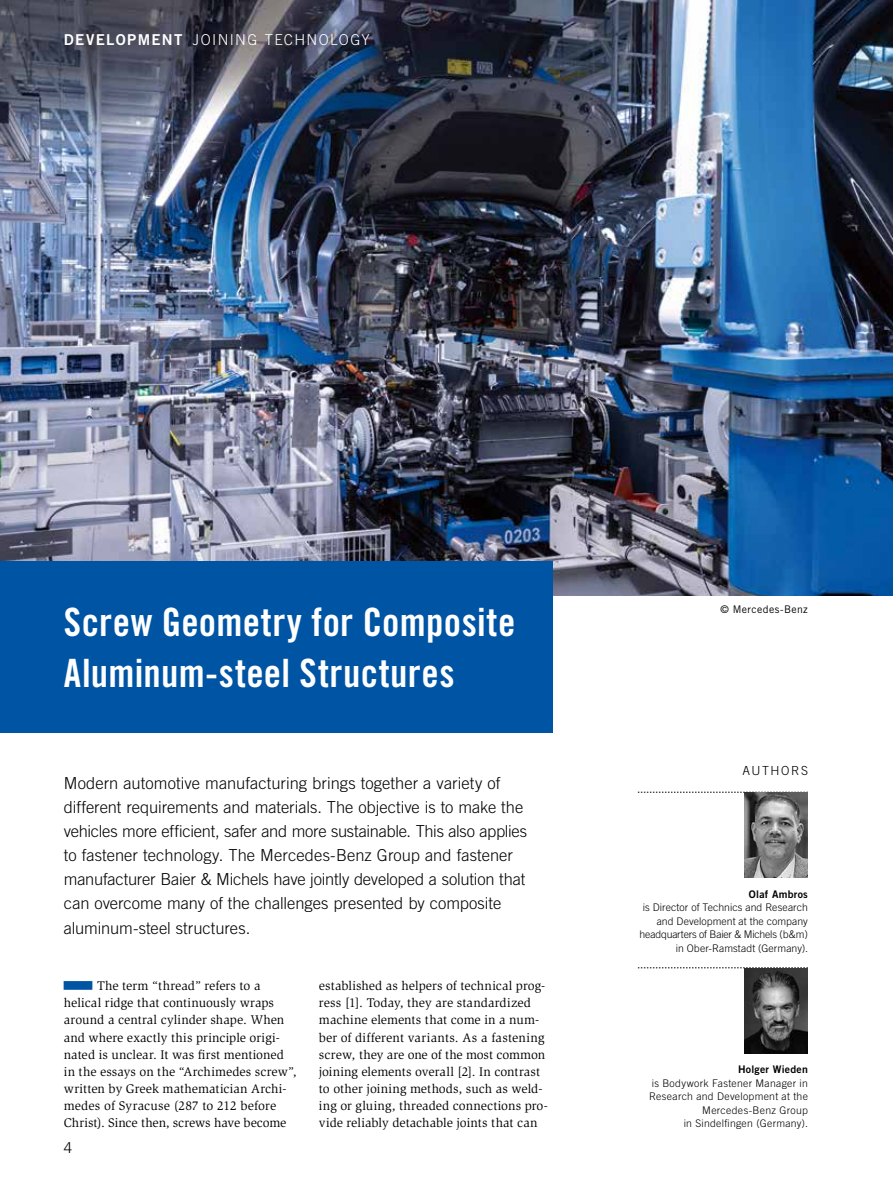
<style>
.page{position:relative;width:893px;height:1187px;background:#fff}
.page>*{position:absolute;margin:0;border:0;box-sizing:border-box;transform-origin:0 0}
.t1{font:39px/50.7px "Trade Gothic LT Std Bd Cn 20";letter-spacing:.01em;color:#fff}
.t2{font:300 16.5px/24px "Trade Gothic LT Std";color:#000}
.t3{font:15px "Trade Gothic LT Std Bd 2";letter-spacing:.085em;color:#fff}
.t4{font:300 15px "Trade Gothic LT Std";color:#fff}
.t5{font:300 15px "Trade Gothic LT Std";color:#000}
.t6{font:12.9px/17.1px "Slimbach Std";letter-spacing:.005em;color:#000}
.t7{font:300 12.45px "Trade Gothic LT Std";letter-spacing:.125em;color:#000}
.t8{font:300 10.5px/13.5px "Trade Gothic LT Std";letter-spacing:.015em;color:#000;text-align:right}
.t9{font:10.5px "Trade Gothic LT Std Bd 2";letter-spacing:.025em;color:#000}
.t10{font:10.5px "Trade Gothic LT Std";letter-spacing:.04em;color:#000}
.s1{font-family:"Trade Gothic LT Std";font-weight:300}
</style>
<div class="page">
<img style="left:0;top:0;width:893px;height:595px">
<svg style="left:638px;top:791px;width:170px;height:1px"></svg>
<svg style="left:638px;top:967px;width:106px;height:1px"></svg>
<img style="left:744px;top:792px;width:64px;height:85px">
<img style="left:744px;top:967px;width:64px;height:85px">
<div style="left:0;top:561px;width:553px;height:171px;background:#0054a4"></div>
<p class="t3" style="left:64px;top:30px;width:221px">DEVELOPMENT <span class="s1">Jo ining Tech</span></p>
<p class="t4" style="left:306px;top:31px;width:65px">nology</p>
<h1 class="t1" style="left:64px;top:596px;width:453px">Screw Geometry for Composite<br>Aluminum-steel Structures</h1>
<p class="t2" style="left:64px;top:771px;width:465px">Modern automotive manufacturing brings together a variety of different requirements and materials. The objective is to make the vehicles more efficient, safer and more sustainable. This also applies to fastener technology. The Mercedes-Benz Group and fastener manufacturer Baier &amp; Michels have jointly developed a solution that can overcome many of the challenges presented by composite aluminum-steel structures.</p>
<p class="t6" style="left:64px;top:977px;width:234px;text-indent:33px">The term “thread” refers to a helical ridge that continuously wraps around a central cylinder shape. When and where exactly this principle origi&shy;nated is unclear. It was first mentioned in the essays on the “Archimedes screw”, written by Greek mathematician Archi&shy;medes of Syracuse (287 to 212 before Christ). Since then, screws have become</p>
<p class="t6" style="left:319px;top:977px;width:230px">established as helpers of technical prog&shy;ress [1]. Today, they are standardized machine elements that come in a num&shy;ber of different variants. As a fastening screw, they are one of the most common joining elements overall [2]. In contrast to other joining methods, such as weld&shy;ing or gluing, threaded connections pro&shy;vide reliably detachable joints that can</p>
<p class="t5" style="left:64px;top:1138px;width:10px">4</p>
<p class="t10" style="left:720px;top:602px;width:89px">© Mercedes-Benz</p>
<p class="t7" style="left:742px;top:763px;width:67px">AUTHORS</p>
<p class="t9" style="left:749px;top:887px;width:60px">Olaf Ambros</p>
<p class="t8" style="left:640px;top:900px;width:170px">is Director of Technics and Research and Development at the company headquarters of Baier &amp; Michels (b&amp;m) in Ober-Ramstadt (Germany).</p>
<p class="t9" style="left:738px;top:1062px;width:71px">Holger Wieden</p>
<p class="t8" style="left:649px;top:1076px;width:160px">is Bodywork Fastener Manager in<br>Research and Development at the<br>Mercedes-Benz Group<br>in Sindelfingen (Germany).</p>
</div>
